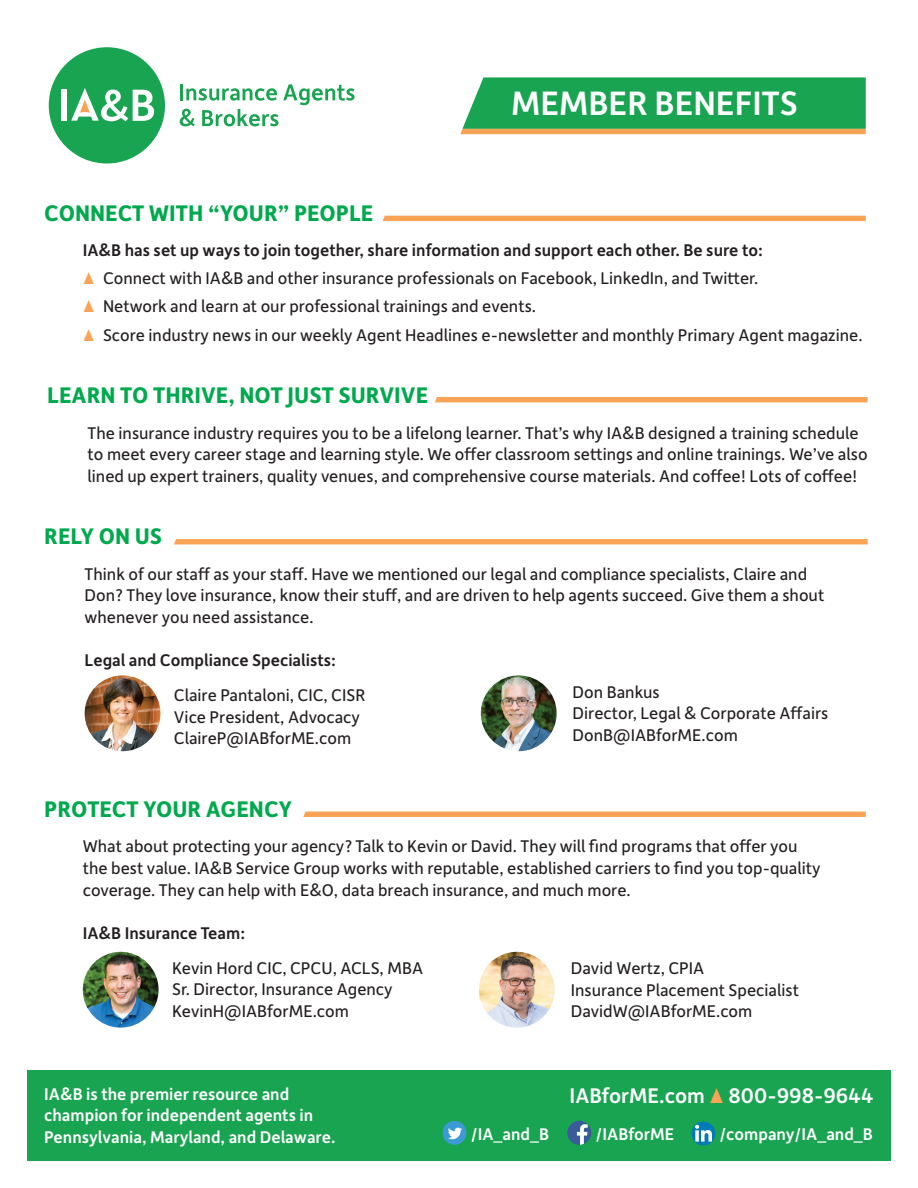
<style>
.page{position:relative;width:918px;height:1188px;background:#fff}
.page>*{position:absolute;margin:0;border:0;box-sizing:border-box;transform-origin:0 0}
.t1{font:500 36px "Depot New";color:#fff}
.t2{font:700 24px "Depot New";color:#00a94d}
.t3{font:500 22.5px "Depot New";color:#fff}
.t4{font:18px/21.6px "Depot New";color:#231f20}
.t5{font:500 18px/21.6px "Depot New";color:#fff}
.t6{font:500 18px "Depot New";color:#231f20}
.s1{color:#f8a355}
.s2{font-weight:400;color:#f8a355}
</style>
<div class="page">
<div style="left:49px;top:47px;width:116px;height:117px;background:#18a450;border-radius:50%"></div>
<div style="left:61px;top:90px;width:6px;height:31px;background:#fff"></div>
<svg style="left:71px;top:88px;width:83px;height:33px"></svg>
<svg style="left:180px;top:84px;width:175px;height:42px"></svg>
<div style="left:27px;top:1071px;width:864px;height:90px;background:#18a450"></div>
<svg style="left:460px;top:77px;width:406px;height:57px;background:#35a757"></svg>
<div style="left:383px;top:216px;width:483px;height:5px;background:#f8a355"></div>
<div style="left:435px;top:397px;width:433px;height:5px;background:#f8a355"></div>
<div style="left:174px;top:539px;width:694px;height:5px;background:#f8a355"></div>
<img style="left:481px;top:675px;width:76px;height:76px;border-radius:38px">
<img style="left:85px;top:675px;width:75px;height:76px;border-radius:38px">
<div style="left:303px;top:812px;width:563px;height:5px;background:#f8a355"></div>
<img style="left:83px;top:952px;width:76px;height:76px;border-radius:38px">
<img style="left:479px;top:952px;width:76px;height:76px;border-radius:38px">
<svg style="left:567px;top:1121px;width:24px;height:24px"></svg>
<svg style="left:691px;top:1121px;width:25px;height:25px"></svg>
<svg style="left:695px;top:1125px;width:17px;height:17px"></svg>
<div style="left:442px;top:1121px;width:25px;height:24px;background:#3c9bd5;border-radius:50%"></div>
<svg style="left:448px;top:1128px;width:14px;height:11px"></svg>
<h2 class="t2" style="left:44px;top:197px;width:331px">CONNECT WITH “YOUR” PEOPLE</h2>
<h1 class="t1" style="left:511px;top:79px;width:288px">MEMBER BENEFITS</h1>
<p class="t6" style="left:83px;top:238px;width:682px">IA&amp;B has set up ways to join together, share information and support each other. Be sure to:</p>
<p class="t4" style="left:83px;top:266px;width:677px"><span class="s1">▲</span> Connect with IA&amp;B and other insurance professionals on Facebook, LinkedIn, and Twitter.</p>
<p class="t4" style="left:83px;top:295px;width:455px"><span class="s1">▲</span> Network and learn at our professional trainings and events.</p>
<p class="t4" style="left:83px;top:323px;width:781px"><span class="s1">▲</span> Score industry news in our weekly Agent Headlines e-newsletter and monthly Primary Agent magazine.</p>
<h2 class="t2" style="left:47px;top:380px;width:383px">LEARN TO THRIVE, NOT JUST SURVIVE</h2>
<p class="t4" style="left:88px;top:421px;width:782px">The insurance industry requires you to be a lifelong learner. That’s why IA&amp;B designed a training schedule to meet every career stage and learning style. We offer classroom settings and online trainings. We’ve also lined up expert trainers, quality venues, and comprehensive course materials. And coffee! Lots of coffee!</p>
<h2 class="t2" style="left:44px;top:521px;width:119px">RELY ON US</h2>
<p class="t4" style="left:85px;top:562px;width:741px">Think of our staff as your staff. Have we mentioned our legal and compliance specialists, Claire and<br>Don? They love insurance, know their stuff, and are driven to help agents succeed. Give them a shout whenever you need assistance.</p>
<p class="t6" style="left:85px;top:648px;width:253px">Legal and Compliance Specialists:</p>
<p class="t4" style="left:174px;top:684px;width:193px">Claire Pantaloni, CIC, CISR<br>Vice President, Advocacy<br>ClaireP@IABforME.com</p>
<p class="t4" style="left:573px;top:680px;width:257px">Don Bankus<br>Director, Legal &amp; Corporate Affairs<br>DonB@IABforME.com</p>
<h2 class="t2" style="left:44px;top:793px;width:250px">PROTECT YOUR AGENCY</h2>
<p class="t4" style="left:83px;top:835px;width:739px">What about protecting your agency? Talk to Kevin or David. They will find programs that offer you the best value. IA&amp;B Service Group works with reputable, established carriers to find you top-quality coverage. They can help with E&amp;O, data breach insurance, and much more.</p>
<p class="t6" style="left:83px;top:921px;width:164px">IA&amp;B Insurance Team:</p>
<p class="t4" style="left:172px;top:956px;width:253px">Kevin Hord CIC, CPCU, ACLS, MBA<br>Sr. Director, Insurance Agency<br>KevinH@IABforME.com</p>
<p class="t4" style="left:571px;top:957px;width:230px">David Wertz, CPIA<br>Insurance Placement Specialist<br>DavidW@IABforME.com</p>
<p class="t5" style="left:44px;top:1082px;width:293px">IA&amp;B is the premier resource and champion for independent agents in<br>Pennsylvania, Maryland, and Delaware.</p>
<p class="t3" style="left:570px;top:1080px;width:306px">IABforME.com <span class="s2">▲</span> 800-998-9644</p>
<p class="t5" style="left:471px;top:1122px;width:80px">/IA_and_B</p>
<p class="t5" style="left:595px;top:1122px;width:80px">/IABforME</p>
<p class="t5" style="left:720px;top:1123px;width:155px">/company/IA_and_B</p>
</div>
